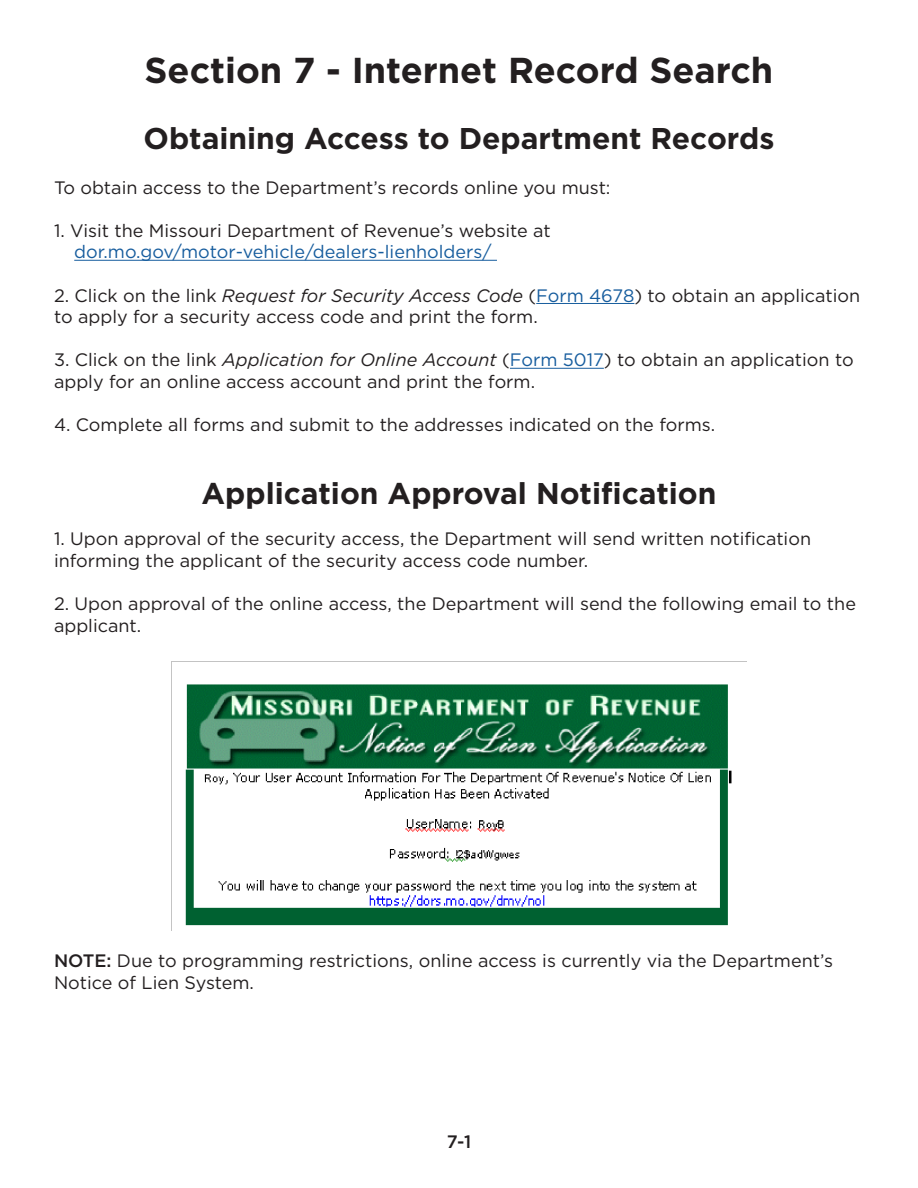
<style>
.page{position:relative;width:918px;height:1188px;background:#fff}
.page>*{position:absolute;margin:0;border:0;box-sizing:border-box;transform-origin:0 0}
.t1{font:700 36px "Gotham";color:#231f20}
.t2{font:700 30px "Gotham";color:#231f20}
.t3{font:18px/21.6px "Gotham";color:#231f20}
.t4{font:18px "Gotham";color:#175d9e}
.t5{font:500 18px "Gotham";color:#231f20}
.s1{font-style:italic}
.s2{color:#175d9e}
.s3{font-weight:500}
</style>
<div class="page">
<hr style="left:74px;top:260px;width:423px;height:1px;background:#175d9e">
<hr style="left:536px;top:303px;width:98px;height:1px;background:#175d9e">
<hr style="left:510px;top:368px;width:94px;height:1px;background:#175d9e">
<img style="left:185px;top:684px;width:547px;height:242px">
<p class="t1" style="left:145px;top:46px;width:630px">Section 7 - Internet Record Search</p>
<p class="t2" style="left:144px;top:118px;width:632px">Obtaining Access to Department Records</p>
<p class="t3" style="left:54px;top:176px;width:558px">To obtain access to the Department’s records online you must:</p>
<p class="t3" style="left:54px;top:219px;width:498px">1. Visit the Missouri Department of Revenue’s website at</p>
<p class="t4" style="left:74px;top:241px;width:419px">dor.mo.gov/motor-vehicle/dealers-lienholders/</p>
<p class="t3" style="left:54px;top:284px;width:808px">2. Click on the link <span class="s1">Request for Security Access Code</span> (<span class="s2">Form 4678</span>) to obtain an application to apply for a security access code and print the form.</p>
<p class="t3" style="left:54px;top:349px;width:801px">3. Click on the link <span class="s1">Application for Online Account</span> (<span class="s2">Form 5017</span>) to obtain an application to apply for an online access account and print the form.</p>
<p class="t3" style="left:54px;top:414px;width:663px">4. Complete all forms and submit to the addresses indicated on the forms.</p>
<p class="t2" style="left:201px;top:473px;width:517px">Application Approval Notification</p>
<p class="t3" style="left:54px;top:528px;width:759px">1. Upon approval of the security access, the Department will send written notification informing the applicant of the security access code number.</p>
<p class="t3" style="left:54px;top:593px;width:803px">2. Upon approval of the online access, the Department will send the following email to the applicant.</p>
<p class="t3" style="left:54px;top:949px;width:781px"><span class="s3">NOTE:</span> Due to programming restrictions, online access is currently via the Department’s<br>Notice of Lien System.</p>
<p class="t5" style="left:447px;top:1130px;width:26px">7-1</p>
</div>
